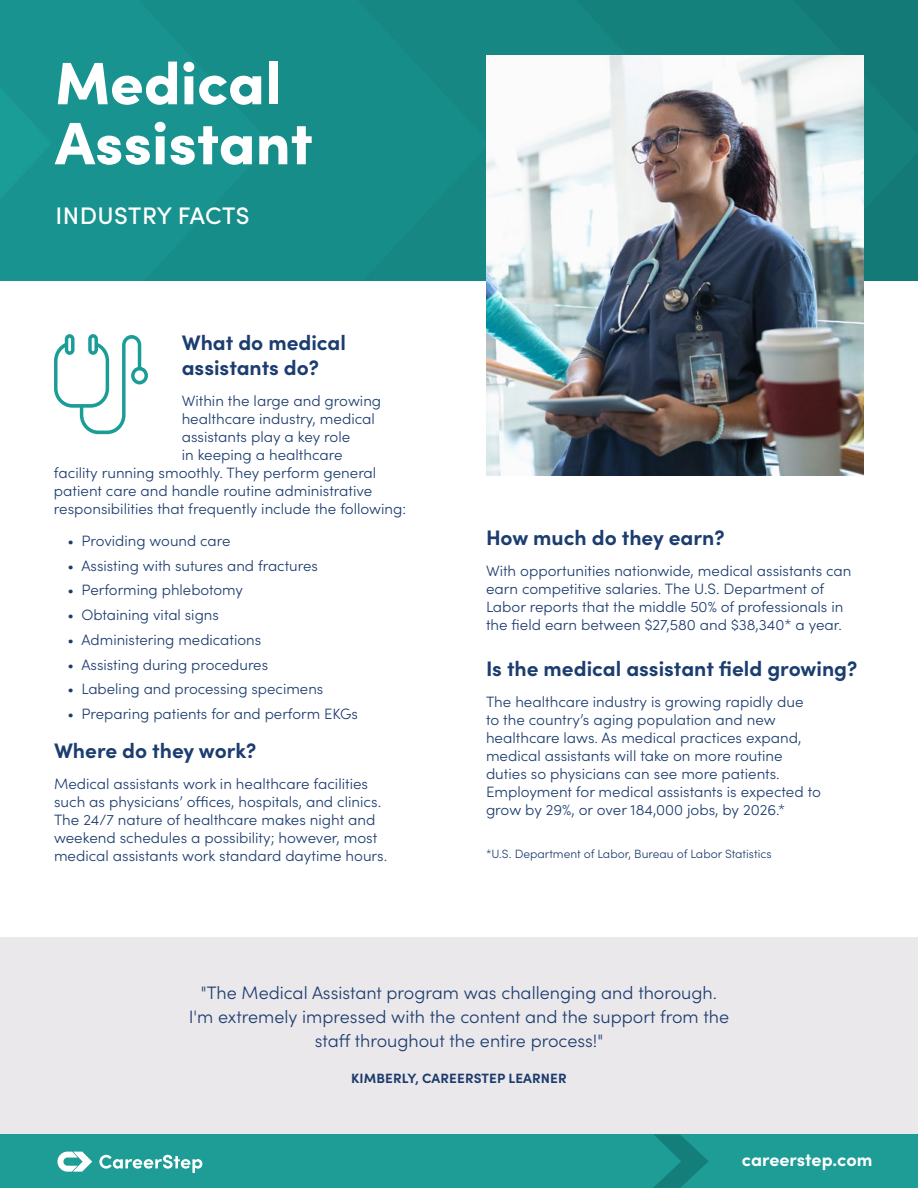
<style>
.page{position:relative;width:918px;height:1188px;background:#fff}
.page>*{position:absolute;margin:0;border:0;box-sizing:border-box;transform-origin:0 0}
.t1{font:900 60px/60px "Sofia Pro";color:#fff}
.t2{font:500 24px "Sofia Pro";letter-spacing:.02em;color:#fff}
.t3{font:700 21px/25.2px "Sofia Pro";color:#1c3d6f}
.t4{font:300 18px/24px "Sofia Pro";color:#1c3c6e;text-align:center}
.t5{font:700 18px "Sofia Pro";letter-spacing:-.005em;color:#fff}
.t6{font:300 15px/18px "Sofia Pro";color:#1c3c6e}
.t7{font:700 13.5px "Sofia Pro";letter-spacing:.01em;color:#1c3c6e}
.t8{font:300 12px "Sofia Pro";color:#1c3c6e}
</style>
<div class="page">
<div style="left:0;top:937px;width:918px;height:197px;background:#eae8eb"></div>
<div style="left:0;top:0;width:918px;height:281px;background:linear-gradient(to right,#199692,#147b77)"></div>
<img style="left:486px;top:55px;width:378px;height:420px">
<svg style="left:54px;top:334px;width:94px;height:100px"></svg>
<div style="left:0;top:1134px;width:918px;height:54px;background:#1e9c96"></div>
<svg style="left:653px;top:1134px;width:56px;height:54px"></svg>
<svg style="left:57px;top:1152px;width:35px;height:20px"></svg>
<svg style="left:99px;top:1155px;width:103px;height:18px"></svg>
<h1 class="t1" style="left:55px;top:48px;width:259px">Medical<br>Assistant</h1>
<h2 class="t2" style="left:55px;top:198px;width:196px">INDUSTRY FACTS</h2>
<h3 class="t3" style="left:182px;top:328px;width:166px">What do medical assistants do?</h3>
<p class="t6" style="left:182px;top:391px;width:201px">Within the large and growing</p>
<p class="t6" style="left:182px;top:409px;width:195px">healthcare industry, medical</p>
<p class="t6" style="left:182px;top:427px;width:170px">assistants play a key role</p>
<p class="t6" style="left:182px;top:445px;width:162px">in keeping a healthcare</p>
<p class="t6" style="left:54px;top:463px;width:324px">facility running smoothly. They perform general</p>
<p class="t6" style="left:54px;top:481px;width:320px">patient care and handle routine administrative</p>
<p class="t6" style="left:54px;top:499px;width:354px">responsibilities that frequently include the following:</p>
<p class="t6" style="left:68px;top:531px;width:164px">• Providing wound care</p>
<p class="t6" style="left:68px;top:556px;width:252px">• Assisting with sutures and fractures</p>
<p class="t6" style="left:68px;top:580px;width:177px">• Performing phlebotomy</p>
<p class="t6" style="left:68px;top:605px;width:153px">• Obtaining vital signs</p>
<p class="t6" style="left:68px;top:630px;width:195px">• Administering medications</p>
<p class="t6" style="left:68px;top:655px;width:202px">• Assisting during procedures</p>
<p class="t6" style="left:68px;top:679px;width:257px">• Labeling and processing specimens</p>
<p class="t6" style="left:68px;top:704px;width:292px">• Preparing patients for and perform EKGs</p>
<h3 class="t3" style="left:54px;top:736px;width:204px">Where do they work?</h3>
<p class="t6" style="left:54px;top:774px;width:335px">Medical assistants work in healthcare facilities such as physicians’ offices, hospitals, and clinics.<br>The 24/7 nature of healthcare makes night and weekend schedules a possibility; however, most medical assistants work standard daytime hours.</p>
<h3 class="t3" style="left:486px;top:523px;width:240px">How much do they earn?</h3>
<p class="t6" style="left:486px;top:561px;width:367px">With opportunities nationwide, medical assistants can earn competitive salaries. The U.S. Department of Labor reports that the middle 50% of professionals in the field earn between $27,580 and $38,340* a year.</p>
<h3 class="t3" style="left:486px;top:654px;width:373px">Is the medical assistant field growing?</h3>
<p class="t6" style="left:486px;top:692px;width:337px">The healthcare industry is growing rapidly due<br>to the country’s aging population and new healthcare laws. As medical practices expand, medical assistants will take on more routine duties so physicians can see more patients.<br>Employment for medical assistants is expected to grow by 29%, or over 184,000 jobs, by 2026.*</p>
<p class="t8" style="left:486px;top:845px;width:287px">*U.S. Department of Labor, Bureau of Labor Statistics</p>
<p class="t4" style="left:189px;top:979px;width:542px">"The Medical Assistant program was challenging and thorough.<br>I'm extremely impressed with the content and the support from the staff throughout the entire process!"</p>
<p class="t7" style="left:351px;top:1068px;width:217px">KIMBERLY, CAREERSTEP LEARNER</p>
<p class="t5" style="left:742px;top:1145px;width:132px">careerstep.com</p>
</div>
